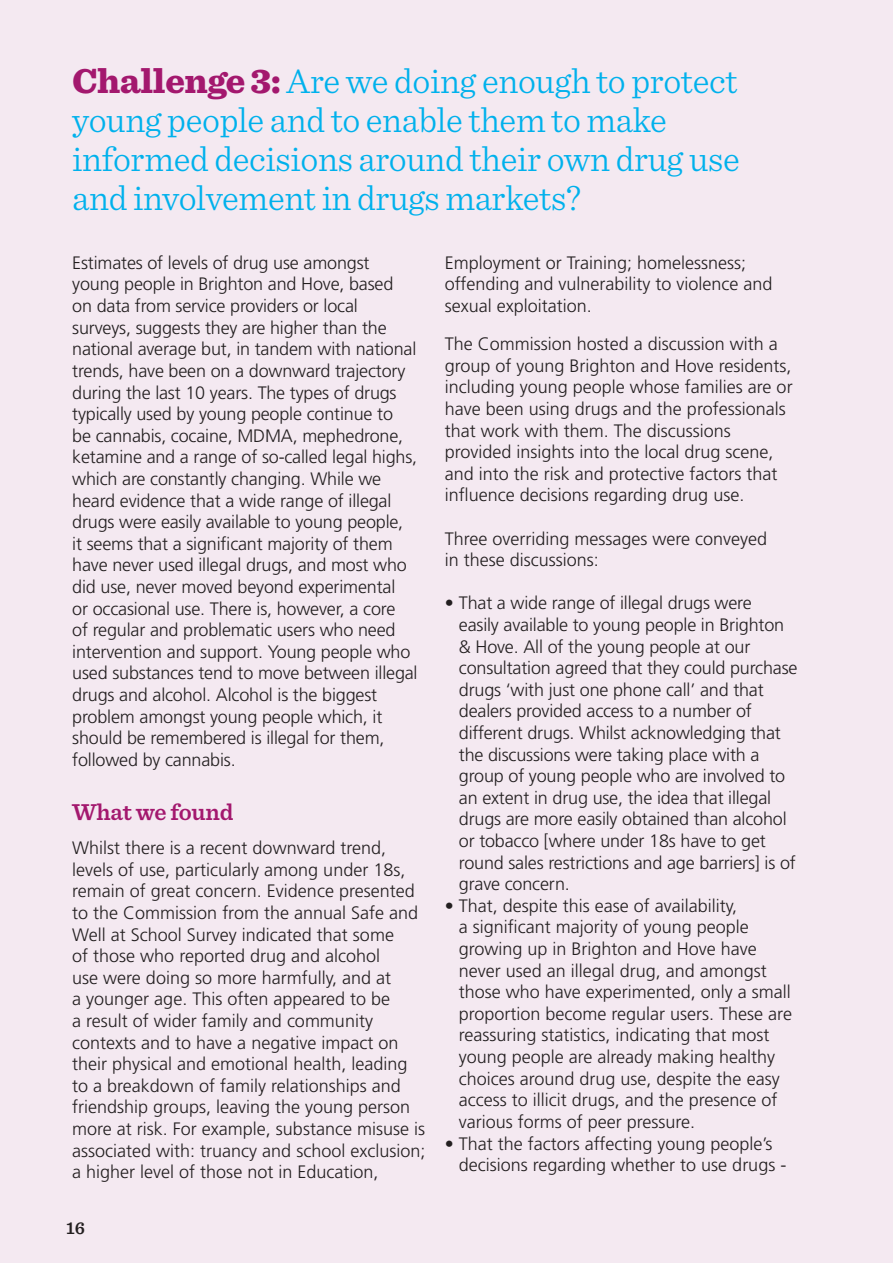
<style>
.page{position:relative;width:893px;height:1263px;background:#f4e9f1}
.page>*{position:absolute;margin:0;border:0;box-sizing:border-box;transform-origin:0 0}
.Chapter_Heading{font:300 36px/39px "Sentinel";letter-spacing:-.01em;color:#00b1ec}
.t1{font:600 24px "Sentinel";letter-spacing:-.01em;color:#a3186e}
.t2{font:300 18px/21.6px "Frutiger";color:#231f20}
.t3{font:600 18px "Sentinel";color:#231f20}
.s1{font-weight:900;color:#a3186e}
</style>
<div class="page">
<p class="Chapter_Heading" style="left:72px;top:59px;width:669px"><span class="s1">Challenge 3:</span> Are we doing enough to protect young people and to enable them to make informed decisions around their own drug use and involvement in drugs markets?</p>
<p class="t2" style="left:72px;top:252px;width:347px">Estimates of levels of drug use amongst young people in Brighton and Hove, based on data from service providers or local surveys, suggests they are higher than the national average but, in tandem with national trends, have been on a downward trajectory during the last 10 years. The types of drugs typically used by young people continue to<br>be cannabis, cocaine, MDMA, mephedrone, ketamine and a range of so-called legal highs, which are constantly changing. While we heard evidence that a wide range of illegal drugs were easily available to young people,<br>it seems that a significant majority of them have never used illegal drugs, and most who did use, never moved beyond experimental<br>or occasional use. There is, however, a core<br>of regular and problematic users who need intervention and support. Young people who used substances tend to move between illegal drugs and alcohol. Alcohol is the biggest problem amongst young people which, it should be remembered is illegal for them, followed by cannabis.</p>
<p class="t1" style="left:72px;top:793px;width:163px">What we found</p>
<p class="t2" style="left:72px;top:837px;width:355px">Whilst there is a recent downward trend, levels of use, particularly among under 18s, remain of great concern. Evidence presented to the Commission from the annual Safe and Well at School Survey indicated that some<br>of those who reported drug and alcohol<br>use were doing so more harmfully, and at<br>a younger age. This often appeared to be<br>a result of wider family and community contexts and to have a negative impact on their physical and emotional health, leading to a breakdown of family relationships and friendship groups, leaving the young person more at risk. For example, substance misuse is associated with: truancy and school exclusion; a higher level of those not in Education,</p>
<p class="t2" style="left:445px;top:252px;width:329px">Employment or Training; homelessness; offending and vulnerability to violence and sexual exploitation.</p>
<p class="t2" style="left:445px;top:333px;width:349px">The Commission hosted a discussion with a group of young Brighton and Hove residents, including young people whose families are or have been using drugs and the professionals that work with them. The discussions provided insights into the local drug scene, and into the risk and protective factors that influence decisions regarding drug use.</p>
<p class="t2" style="left:445px;top:527px;width:324px">Three overriding messages were conveyed in these discussions:</p>
<p class="t2" style="left:459px;top:592px;width:340px;text-indent:-14px">• That a wide range of illegal drugs were<br>easily available to young people in Brighton &amp; Hove. All of the young people at our consultation agreed that they could purchase drugs ‘with just one phone call’ and that dealers provided access to a number of different drugs. Whilst acknowledging that the discussions were taking place with a group of young people who are involved to an extent in drug use, the idea that illegal drugs are more easily obtained than alcohol or tobacco [where under 18s have to get round sales restrictions and age barriers] is of grave concern.</p>
<p class="t2" style="left:459px;top:895px;width:335px;text-indent:-14px">• That, despite this ease of availability,<br>a significant majority of young people growing up in Brighton and Hove have never used an illegal drug, and amongst those who have experimented, only a small proportion become regular users. These are reassuring statistics, indicating that most young people are already making healthy choices around drug use, despite the easy access to illicit drugs, and the presence of various forms of peer pressure.</p>
<p class="t2" style="left:459px;top:1132px;width:329px;text-indent:-14px">• That the factors affecting young people’s decisions regarding whether to use drugs -</p>
<p class="t3" style="left:66px;top:1214px;width:20px">16</p>
</div>
